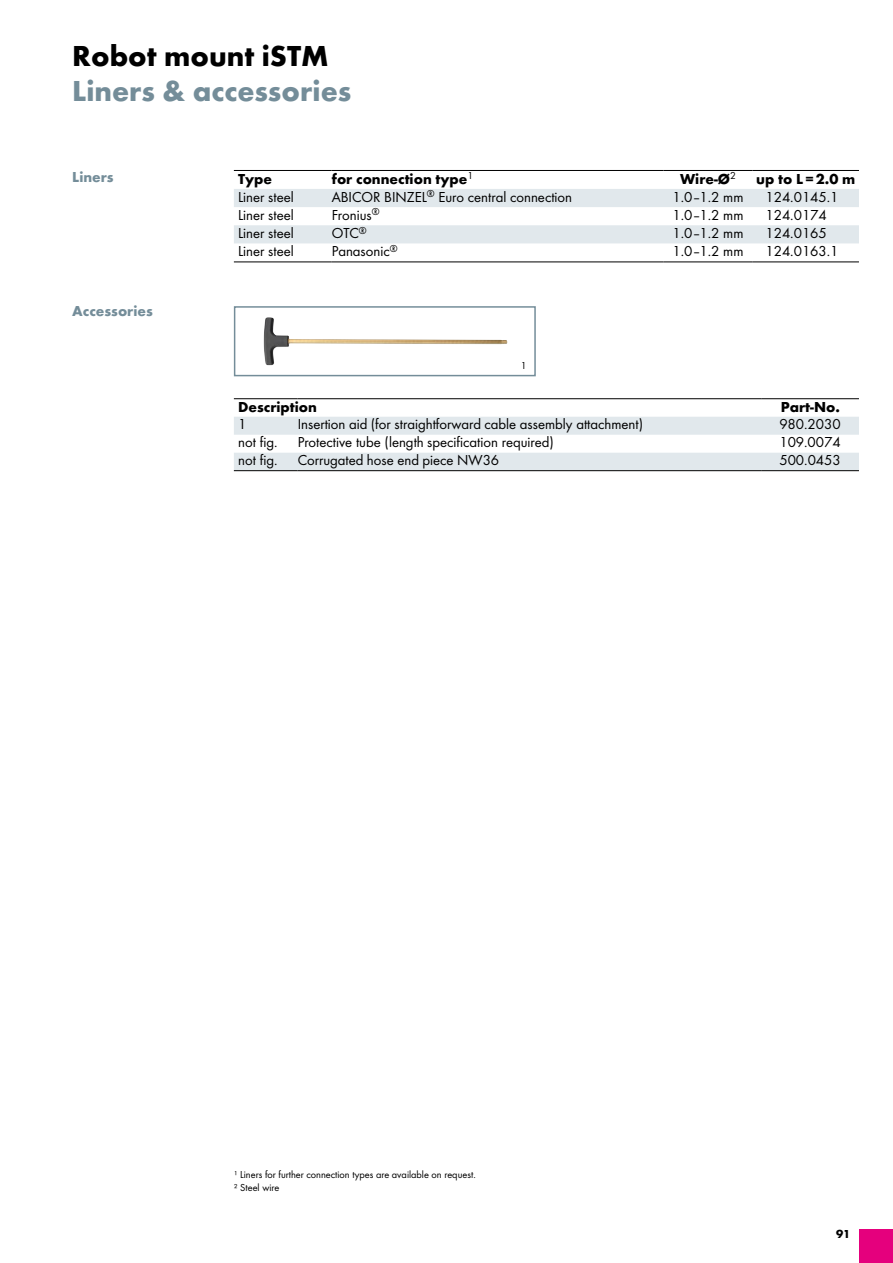
<style>
.page{position:relative;width:893px;height:1263px;background:#fff}
.page>*{position:absolute;margin:0;border:0;box-sizing:border-box;transform-origin:0 0}
.t1{font:700 30px "Futura TOT";color:#748d99}
.t2{font:700 30px "Futura TOT";color:#000}
.t3{font:15px "Futura TOT Boo";color:#000}
.t4{font:700 15px "Futura TOT";color:#000}
.t5{font:700 15px "Futura TOT";color:#748d99}
.t6{font:700 12px "Futura TOT";color:#000}
.t7{font:10.5px/13px "Futura TOT Boo";color:#000}
</style>
<div class="page">
<div style="left:859px;top:1229px;width:34px;height:34px;background:#e5007d"></div>
<img style="left:264px;top:317px;width:243px;height:48px">
<div style="left:234px;top:306px;width:302px;height:70px;border:2px solid #748d99"></div>
<svg style="left:234px;top:189px;width:625px;height:54px"></svg>
<hr style="left:234px;top:262px;width:98px;height:1px;background:#000">
<hr style="left:332px;top:262px;width:331px;height:1px;background:#000">
<hr style="left:663px;top:262px;width:90px;height:1px;background:#000">
<hr style="left:753px;top:262px;width:106px;height:1px;background:#000">
<hr style="left:234px;top:170px;width:98px;height:1px;background:#000">
<hr style="left:332px;top:170px;width:331px;height:1px;background:#000">
<hr style="left:663px;top:170px;width:90px;height:1px;background:#000">
<hr style="left:753px;top:170px;width:106px;height:1px;background:#000">
<svg style="left:234px;top:417px;width:625px;height:53px"></svg>
<hr style="left:234px;top:470px;width:64px;height:1px;background:#000">
<hr style="left:298px;top:470px;width:463px;height:1px;background:#000">
<hr style="left:761px;top:470px;width:98px;height:1px;background:#000">
<hr style="left:234px;top:398px;width:64px;height:1px;background:#000">
<hr style="left:298px;top:398px;width:463px;height:1px;background:#000">
<hr style="left:761px;top:398px;width:98px;height:1px;background:#000">
<h1 class="t2" style="left:72px;top:38px;width:258px">Robot mount iSTM</h1>
<h1 class="t1" style="left:72px;top:72px;width:281px">Liners &amp; accessories</h1>
<p class="t5" style="left:72px;top:168px;width:43px">Liners</p>
<p class="t5" style="left:72px;top:302px;width:82px">Accessories</p>
<p class="t4" style="left:238px;top:170px;width:36px">Type</p>
<p class="t4" style="left:332px;top:170px;width:143px">for connection type<sup>1</sup></p>
<p class="t4" style="left:680px;top:170px;width:57px">Wire-Ø<sup>2</sup></p>
<p class="t4" style="left:756px;top:170px;width:101px">up to L=2.0 m</p>
<p class="t3" style="left:238px;top:188px;width:57px">Liner steel</p>
<p class="t3" style="left:332px;top:188px;width:242px">ABICOR BINZEL<sup>®</sup> Euro central connection</p>
<p class="t3" style="left:672px;top:188px;width:72px">1.0–1.2 mm</p>
<p class="t3" style="left:765px;top:188px;width:75px">124.0145.1</p>
<p class="t3" style="left:238px;top:206px;width:57px">Liner steel</p>
<p class="t3" style="left:332px;top:206px;width:50px">Fronius<sup>®</sup></p>
<p class="t3" style="left:673px;top:206px;width:72px">1.0–1.2 mm</p>
<p class="t3" style="left:765px;top:206px;width:63px">124.0174</p>
<p class="t3" style="left:238px;top:224px;width:57px">Liner steel</p>
<p class="t3" style="left:332px;top:224px;width:37px">OTC<sup>®</sup></p>
<p class="t3" style="left:673px;top:224px;width:72px">1.0–1.2 mm</p>
<p class="t3" style="left:765px;top:224px;width:63px">124.0165</p>
<p class="t3" style="left:238px;top:242px;width:57px">Liner steel</p>
<p class="t3" style="left:332px;top:242px;width:67px">Panasonic<sup>®</sup></p>
<p class="t3" style="left:673px;top:242px;width:72px">1.0–1.2 mm</p>
<p class="t3" style="left:765px;top:242px;width:75px">124.0163.1</p>
<p class="t7" style="left:521px;top:359px;width:7px">1</p>
<p class="t4" style="left:238px;top:398px;width:80px">Description</p>
<p class="t4" style="left:781px;top:398px;width:61px">Part-No.</p>
<p class="t3" style="left:238px;top:415px;width:10px">1</p>
<p class="t3" style="left:298px;top:415px;width:347px">Insertion aid (for straightforward cable assembly attachment)</p>
<p class="t3" style="left:779px;top:415px;width:63px">980.2030</p>
<p class="t3" style="left:238px;top:433px;width:41px">not fig.</p>
<p class="t3" style="left:298px;top:433px;width:258px">Protective tube (length specification required)</p>
<p class="t3" style="left:779px;top:433px;width:63px">109.0074</p>
<p class="t3" style="left:238px;top:451px;width:41px">not fig.</p>
<p class="t3" style="left:298px;top:451px;width:203px">Corrugated hose end piece NW36</p>
<p class="t3" style="left:779px;top:451px;width:63px">500.0453</p>
<p class="t7" style="left:234px;top:1167px;width:243px">¹ Liners for further connection types are available on request.<br>² Steel wire</p>
<p class="t6" style="left:836px;top:1227px;width:16px">91</p>
</div>
